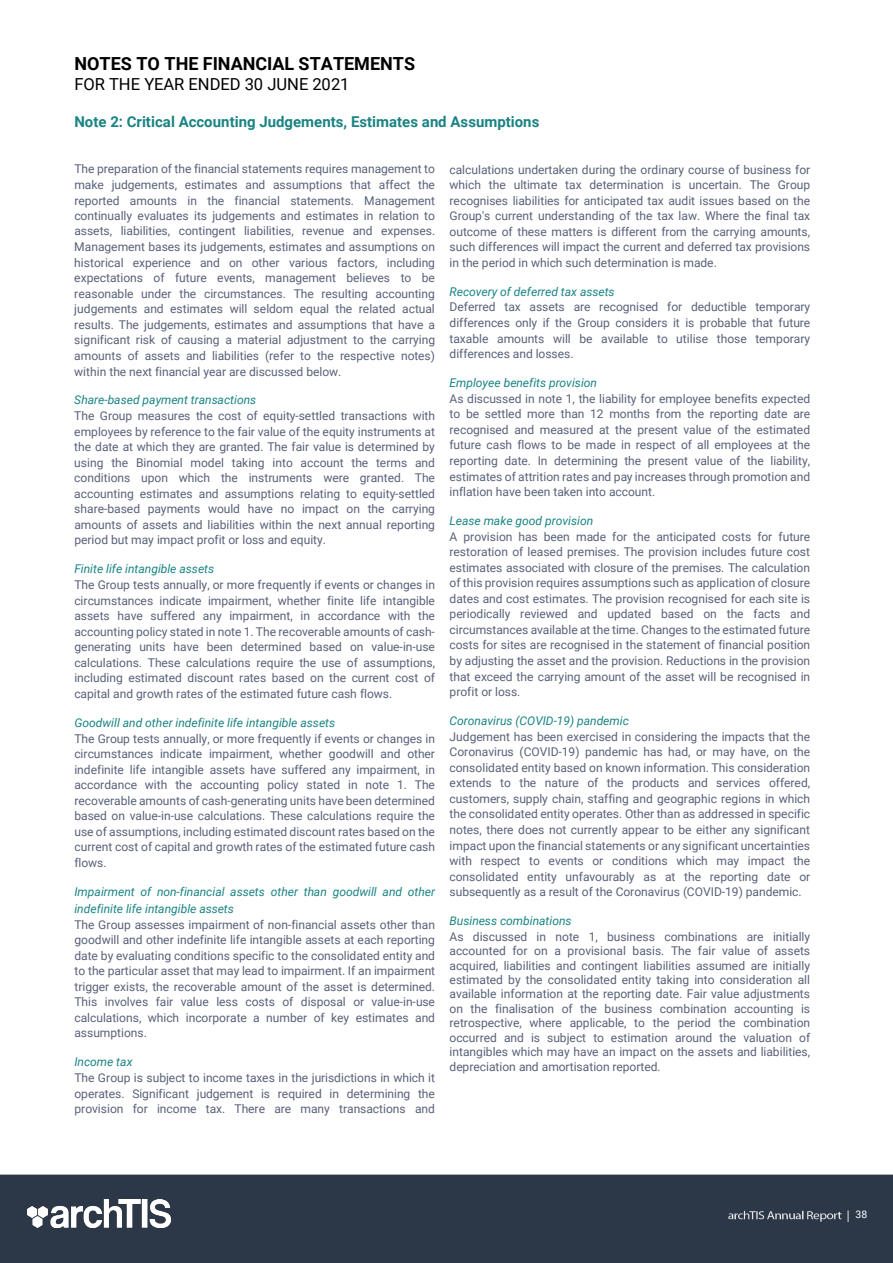
<style>
.page{position:relative;width:893px;height:1263px;background:#fff}
.page>*{position:absolute;margin:0;border:0;box-sizing:border-box;transform-origin:0 0}
.t1{font:700 18px "Roboto";color:#000}
.t2{font:16.5px "Roboto";letter-spacing:-.005em;color:#000}
.t3{font:700 15px "Roboto";color:#1a8383}
.t4{font:12px/15.6px "Roboto";letter-spacing:-.005em;color:#596178;text-align:justify}
.t5{font:italic 12px/17.1px "Roboto";color:#1a8383}
.t6{font:10.5px "Roboto";color:#fff}
.s1{font-style:inherit}
</style>
<div class="page">
<div style="left:0;top:1174px;width:893px;height:89px;background:#2c3848"></div>
<img style="left:27px;top:1200px;width:144px;height:28px">
<h1 class="t1" style="left:74px;top:51px;width:342px">NOTES TO THE FINANCIAL STATEMENTS</h1>
<h2 class="t2" style="left:74px;top:73px;width:277px">FOR THE YEAR ENDED 30 JUNE 2021</h2>
<p class="t3" style="left:74px;top:111px;width:467px">Note 2: Critical Accounting Judgements, Estimates and Assumptions</p>
<p class="t4" style="left:74px;top:161px;width:362px">The preparation of the financial statements requires management to make judgements, estimates and assumptions that affect the reported amounts in the financial statements. Management continually evaluates its judgements and estimates in relation to assets, liabilities, contingent liabilities, revenue and expenses.<br>Management bases its judgements, estimates and assumptions on historical experience and on other various factors, including expectations of future events, management believes to be reasonable under the circumstances. The resulting accounting judgements and estimates will seldom equal the related actual results. The judgements, estimates and assumptions that have a significant risk of causing a material adjustment to the carrying amounts of assets and liabilities (refer to the respective notes) within the next financial year are discussed below.</p>
<p class="t5" style="left:74px;top:391px;width:183px">Share-based payment transactions</p>
<p class="t4" style="left:74px;top:407px;width:362px">The Group measures the cost of equity-settled transactions with employees by reference to the fair value of the equity instruments at the date at which they are granted. The fair value is determined by using the Binomial model taking into account the terms and conditions upon which the instruments were granted. The accounting estimates and assumptions relating to equity-settled share-based payments would have no impact on the carrying amounts of assets and liabilities within the next annual reporting period but may impact profit or loss and equity.</p>
<p class="t5" style="left:74px;top:560px;width:141px">Finite life intangible assets</p>
<p class="t4" style="left:74px;top:577px;width:362px">The Group tests annually, or more frequently if events or changes in circumstances indicate impairment, whether finite life intangible assets have suffered any impairment, in accordance with the accounting policy stated in note 1. The recoverable amounts of cash&shy;generating units have been determined based on value-in-use calculations. These calculations require the use of assumptions, including estimated discount rates based on the current cost of capital and growth rates of the estimated future cash flows.</p>
<p class="t5" style="left:74px;top:714px;width:262px">Goodwill and other indefinite life intangible assets</p>
<p class="t4" style="left:74px;top:730px;width:362px">The Group tests annually, or more frequently if events or changes in circumstances indicate impairment, whether goodwill and other indefinite life intangible assets have suffered any impairment, in accordance with the accounting policy stated in note 1. The recoverable amounts of cash-generating units have been determined based on value-in-use calculations. These calculations require the use of assumptions, including estimated discount rates based on the current cost of capital and growth rates of the estimated future cash flows.</p>
<p class="t5" style="left:74px;top:882px;width:362px">Impairment of non-financial assets other than goodwill and other indefinite life intangible assets</p>
<p class="t4" style="left:74px;top:916px;width:362px">The Group assesses impairment of non-financial assets other than goodwill and other indefinite life intangible assets at each reporting date by evaluating conditions specific to the consolidated entity and to the particular asset that may lead to impairment. If an impairment trigger exists, the recoverable amount of the asset is determined.<br>This involves fair value less costs of disposal or value-in-use calculations, which incorporate a number of key estimates and assumptions.</p>
<p class="t5" style="left:74px;top:1053px;width:60px">Income tax</p>
<p class="t4" style="left:74px;top:1069px;width:362px">The Group is subject to income taxes in the jurisdictions in which it operates. Significant judgement is required in determining the provision for income tax. There are many transactions and</p>
<p class="t4" style="left:450px;top:161px;width:362px">calculations undertaken during the ordinary course of business for which the ultimate tax determination is uncertain. The Group recognises liabilities for anticipated tax audit issues based on the Group's current understanding of the tax law. Where the final tax outcome of these matters is different from the carrying amounts, such differences will impact the current and deferred tax provisions in the period in which such determination is made.</p>
<p class="t5" style="left:450px;top:282px;width:167px">Recovery of deferred tax assets</p>
<p class="t4" style="left:450px;top:299px;width:362px">Deferred tax assets are recognised for deductible temporary differences only if the Group considers it is probable that future taxable amounts will be available to utilise those temporary differences and losses.</p>
<p class="t5" style="left:450px;top:374px;width:149px">Employee benefits provision</p>
<p class="t4" style="left:450px;top:390px;width:362px">As discussed in note 1, the liability for employee benefits expected to be settled more than 12 months from the reporting date are recognised and measured at the present value of the estimated future cash flows to be made in respect of all employees at the reporting date. In determining the present value of the liability, estimates of attrition rates and pay increases through promotion and inflation have been taken into account.</p>
<p class="t5" style="left:450px;top:511px;width:145px">Lease make good provision</p>
<p class="t4" style="left:450px;top:528px;width:362px">A provision has been made for the anticipated costs for future restoration of leased premises. The provision includes future cost estimates associated with closure of the premises. The calculation of this provision requires assumptions such as application of closure dates and cost estimates. The provision recognised for each site is periodically reviewed and updated based on the facts and circumstances available at the time. Changes to the estimated future costs for sites are recognised in the statement of financial position by adjusting the asset and the provision. Reductions in the provision that exceed the carrying amount of the asset will be recognised in profit or loss.</p>
<p class="t5" style="left:450px;top:711px;width:181px">Coronavirus (COVID-19) pandemic</p>
<p class="t4" style="left:450px;top:728px;width:362px">Judgement has been exercised in considering the impacts that the Coronavirus (COVID-19) pandemic has had, or may have, on the consolidated entity based on known information. This consideration extends to the nature of the products and services offered, customers, supply chain, staffing and geographic regions in which the consolidated entity operates. Other than as addressed in specific notes, there does not currently appear to be either any significant impact upon the financial statements or any significant uncertainties with respect to events or conditions which may impact the consolidated entity unfavourably as at the reporting date or subsequently as a result of the Coronavirus (COVID-19) pandemic.</p>
<p class="t5" style="left:450px;top:912px;width:124px">Business combinations</p>
<p class="t4" style="left:450px;top:929px;width:362px;line-height:14.4px">As discussed in note 1, business combinations are initially accounted for on a provisional basis. The fair value of assets acquired, liabilities and contingent liabilities assumed are initially estimated by the consolidated entity taking into consideration all available information at the reporting date. Fair value adjustments on the finalisation of the business combination accounting is retrospective, where applicable, to the period the combination occurred and is subject to estimation around the valuation of intangibles which may have an impact on the assets and liabilities, depreciation and amortisation reported.</p>
<p class="t6" style="left:856px;top:1206px;width:13px">3<span class="s1">8</span></p>
</div>
